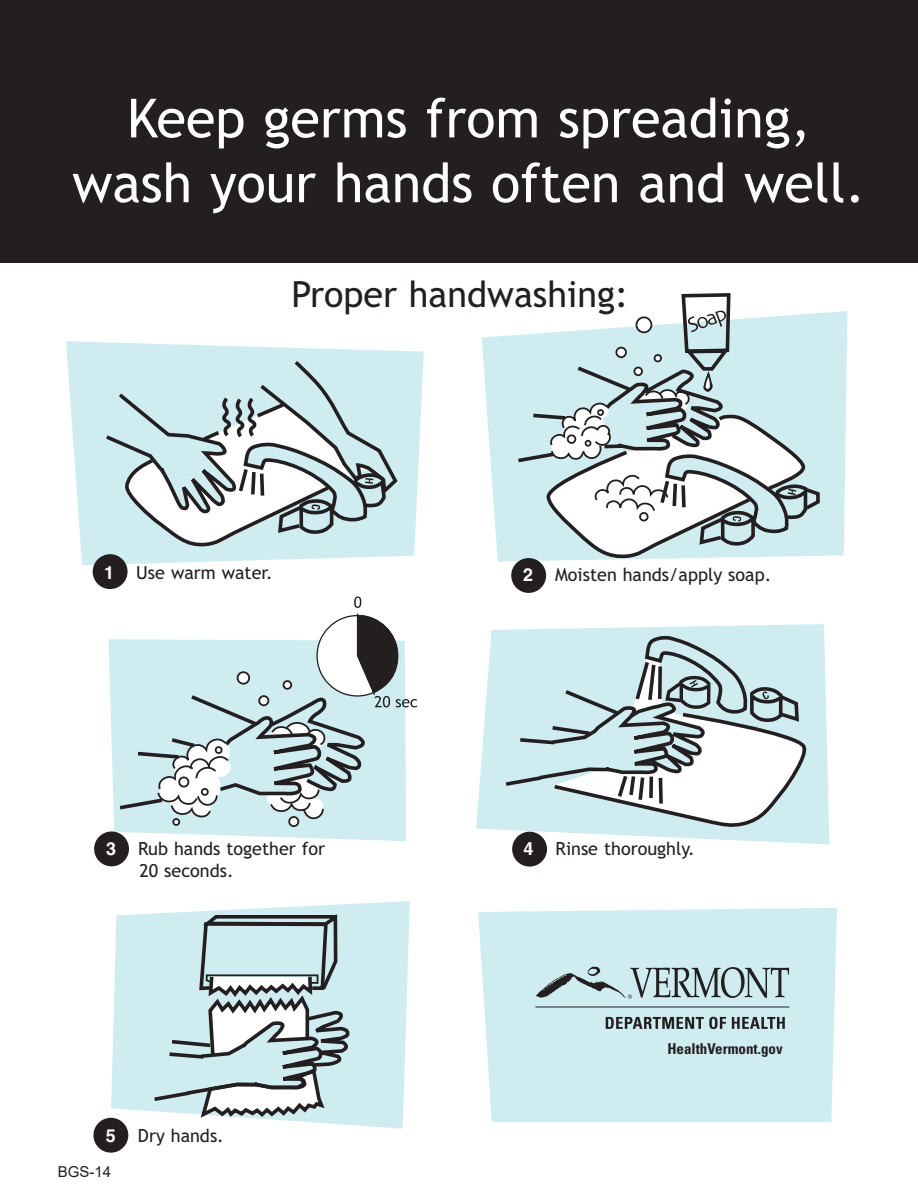
<style>
.page{position:relative;width:918px;height:1188px;background:#fff}
.page>*{position:absolute;margin:0;border:0;box-sizing:border-box;transform-origin:0 0}
.t1{font:54px/64.8px "Trebuchet MS";color:#fff;text-align:center}
.t2{font:36px "Trebuchet MS";color:#231f20}
.t3{font:18px/21.8px "Trebuchet MS";color:#231f20}
.t4{font:700 condensed 15px "Univers";color:#231f20}
.t5{font:15px "Arial";color:#221e1f}
.s1{font-family:"Helvetica";font-weight:700;color:#fff}
</style>
<div class="page">
<div style="left:0;top:0;width:918px;height:263px;background:#231f20"></div>
<div style="left:478px;top:908px;width:359px;height:214px;background:#cfecf1"></div>
<svg style="left:111px;top:901px;width:299px;height:228px;fill:#cfecf1"></svg>
<svg style="left:476px;top:624px;width:353px;height:220px;fill:#cfecf1"></svg>
<svg style="left:109px;top:639px;width:297px;height:202px;fill:#cfecf1"></svg>
<svg style="left:482px;top:311px;width:365px;height:251px;fill:#cfecf1"></svg>
<svg style="left:66px;top:341px;width:358px;height:224px;fill:#cfecf1"></svg>
<div style="left:93px;top:1118px;width:35px;height:35px;background:#231f20;border-radius:50%"></div>
<div style="left:512px;top:832px;width:35px;height:35px;background:#231f20;border-radius:50%"></div>
<div style="left:94px;top:831px;width:35px;height:35px;background:#231f20;border-radius:50%"></div>
<div style="left:93px;top:554px;width:35px;height:35px;background:#231f20;border-radius:50%"></div>
<svg style="left:101px;top:359px;width:299px;height:191px"></svg>
<svg style="left:487px;top:634px;width:321px;height:195px"></svg>
<svg style="left:136px;top:911px;width:215px;height:210px;background:#bbced2"></svg>
<svg style="left:500px;top:293px;width:322px;height:269px"></svg>
<div style="left:288px;top:816px;width:11px;height:11px;border:2px solid #231f20;border-radius:50%"></div>
<svg style="left:354px;top:596px;width:7px;height:12px"></svg>
<svg style="left:116px;top:614px;width:301px;height:211px"></svg>
<div style="left:172px;top:818px;width:8px;height:8px;border:2px solid #231f20;border-radius:50%"></div>
<div style="left:511px;top:558px;width:35px;height:35px;background:#231f20;border-radius:50%"></div>
<hr style="left:535px;top:1007px;width:254px;height:1px;background:#231f20">
<svg style="left:536px;top:967px;width:253px;height:32px;background:#a4b9bd"></svg>
<svg style="left:606px;top:1017px;width:120px;height:12px"></svg>
<svg style="left:732px;top:1017px;width:53px;height:12px"></svg>
<p class="t1" style="left:72px;top:86px;width:795px">Keep germs from spreading, wash your hands often and well.</p>
<p class="t2" style="left:292px;top:274px;width:338px">Proper handwashing:</p>
<p class="t3" style="left:104px;top:562px;width:170px"><span class="s1">1</span> Use warm water.</p>
<p class="t3" style="left:523px;top:564px;width:250px"><span class="s1">2</span> Moisten hands/apply soap.</p>
<p class="t3" style="left:139px;top:838px;width:187px;text-indent:-33px"><span class="s1">3</span> Rub hands together for<br>20 seconds.</p>
<p class="t3" style="left:524px;top:838px;width:173px"><span class="s1">4</span> Rinse thoroughly.</p>
<p class="t3" style="left:106px;top:1125px;width:119px"><span class="s1">5</span> Dry hands.</p>
<p class="t5" style="left:58px;top:1162px;width:55px">BGS-14</p>
<p class="t4" style="left:667px;top:1043px;width:117px">HealthVermont.gov</p>
</div>
